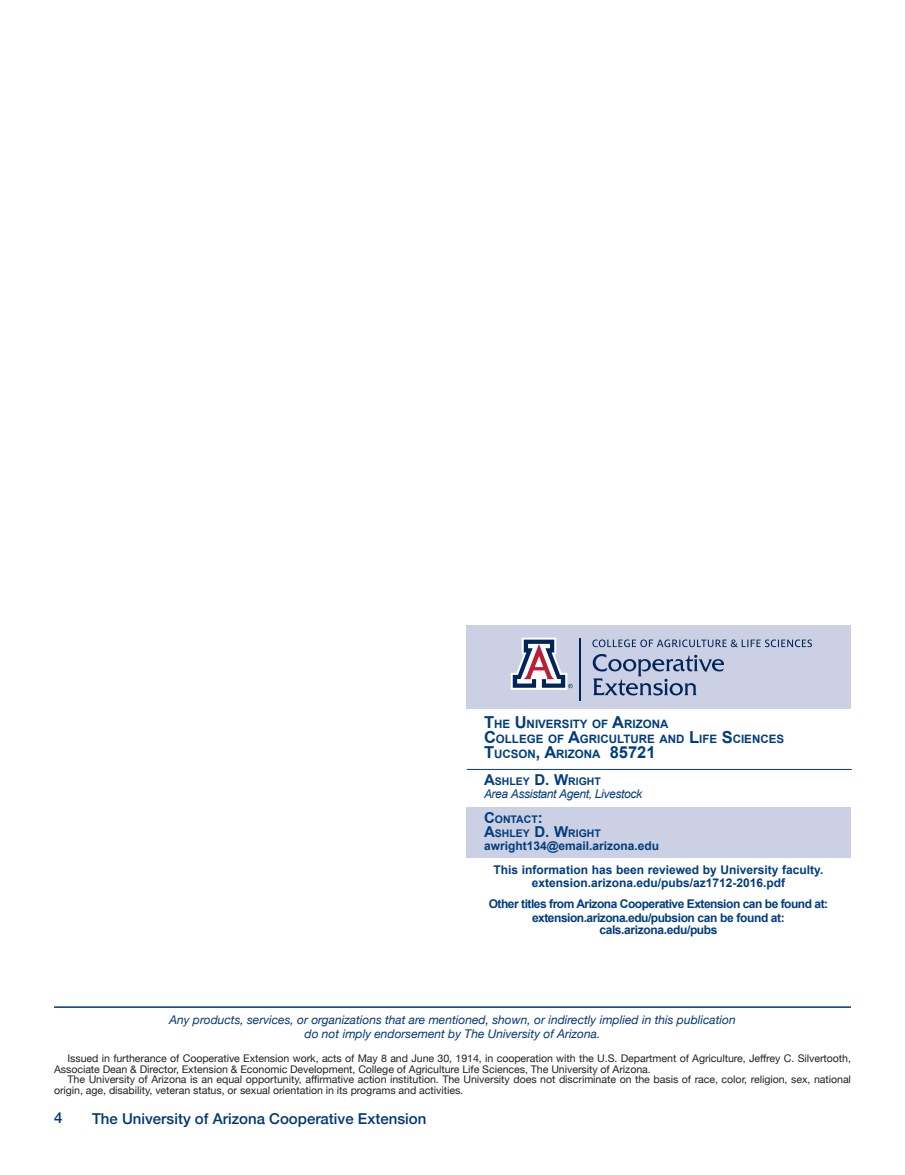
<style>
.page{position:relative;width:905px;height:1175px;background:#fff}
.page>*{position:absolute;margin:0;border:0;box-sizing:border-box;transform-origin:0 0}
.t1{font:500 15px "Helvetica Neue";color:#013775}
.t2{font:700 15px "Arial";color:#013d7d}
.Subhead_1{font:italic 12px "Helvetica Neue";color:#013775}
.t3{font:700 12px "Arial";color:#013d7d}
.t4{font:700 12px "Arial";letter-spacing:-.04em;color:#013d7d}
.t5{font:italic 12px "Arial";letter-spacing:-.03em;color:#013d7d}
.t6{font:700 12px "Arial";letter-spacing:-.03em;color:#013d7d}
.t7{font:700 11.55px "Arial";color:#013d7d}
.t8{font:10.5px/10.5px "Helvetica Neue";color:#231f20}
.t9{font:700 10.5px "Arial";color:#013d7d}
.s1{font-size:16.5px}
.s2{font-size:15px}
</style>
<div class="page">
<hr style="left:54px;top:1006px;width:796px;height:1px;background:#013775">
<div style="left:466px;top:806px;width:384px;height:51px;background:#cbd0e4"></div>
<div style="left:466px;top:625px;width:384px;height:83px;background:#cbd0e4"></div>
<hr style="left:467px;top:769px;width:384px;height:1px;background:#013d7d">
<svg style="left:592px;top:654px;width:132px;height:41px"></svg>
<svg style="left:592px;top:639px;width:219px;height:8px"></svg>
<svg style="left:510px;top:637px;width:62px;height:53px"></svg>
<hr style="left:580px;top:637px;width:1px;height:63px;background:#00255b">
<p class="t7" style="left:484px;top:716px;width:186px"><span class="s1">T</span>HE <span class="s1">U</span>NIVERSITY OF <span class="s1">A</span>RIZONA</p>
<p class="t7" style="left:484px;top:731px;width:301px"><span class="s1">C</span>OLLEGE OF <span class="s1">A</span>GRICU LTU RE AND <span class="s1">L</span>IFE <span class="s1">S</span>CIENCES</p>
<p class="t7" style="left:484px;top:746px;width:173px"><span class="s1">T</span>UCSON<span class="s1">, A</span>RIZONA <span class="s1">85721</span></p>
<p class="t9" style="left:484px;top:774px;width:118px"><span class="s2">A</span>SHLEY <span class="s2">D. W</span>RIGHT</p>
<p class="t5" style="left:484px;top:786px;width:160px">Area Assistant Agent, Livestock</p>
<p class="t9" style="left:484px;top:812px;width:35px"><span class="s2">C</span>ONTACT</p>
<p class="t2" style="left:538px;top:807px;width:6px">:</p>
<p class="t9" style="left:484px;top:826px;width:118px"><span class="s2">A</span>SHLEY <span class="s2">D. W</span>RIGHT</p>
<p class="t3" style="left:484px;top:838px;width:177px">awright134@email.arizona.edu</p>
<p class="t3" style="left:493px;top:862px;width:331px">This information has been reviewed by University faculty.</p>
<p class="t3" style="left:531px;top:874px;width:255px">extension.arizona.edu/pubs/az1712-2016.pdf</p>
<p class="t4" style="left:488px;top:895px;width:341px">Other titles from Arizona Cooperative Extension can be found at:</p>
<p class="t4" style="left:532px;top:909px;width:254px">extension.arizona.edu/pubsion can be found at:</p>
<p class="t6" style="left:599px;top:921px;width:120px">cals.arizona.edu/pubs</p>
<p class="Subhead_1" style="left:169px;top:1011px;width:568px">Any products, services, or organizations that are mentioned, shown, or indirectly implied in this publication</p>
<p class="Subhead_1" style="left:304px;top:1024px;width:297px">do not imply endorsement by The University of Arizona.</p>
<p class="t8" style="left:54px;top:1053px;width:798px;text-indent:14px">Issued in furtherance of Cooperative Extension work, acts of May 8 and June 30, 1914, in cooperation with the U.S. Department of Agriculture, Jeffrey C. Silvertooth,<br>Associate Dean &amp; Director, Extension &amp; Economic Development, College of Agriculture Life Sciences, The University of Arizona.</p>
<p class="t8" style="left:54px;top:1074px;width:798px;text-indent:14px">The University of Arizona is an equal opportunity, affirmative action institution. The University does not discriminate on the basis of race, color, religion, sex, national origin, age, disability, veteran status, or sexual orientation in its programs and activities.</p>
<h1 class="t1" style="left:54px;top:1105px;width:10px">4</h1>
<h1 class="t1" style="left:92px;top:1106px;width:336px">The University of Arizona Cooperative Extension</h1>
</div>
